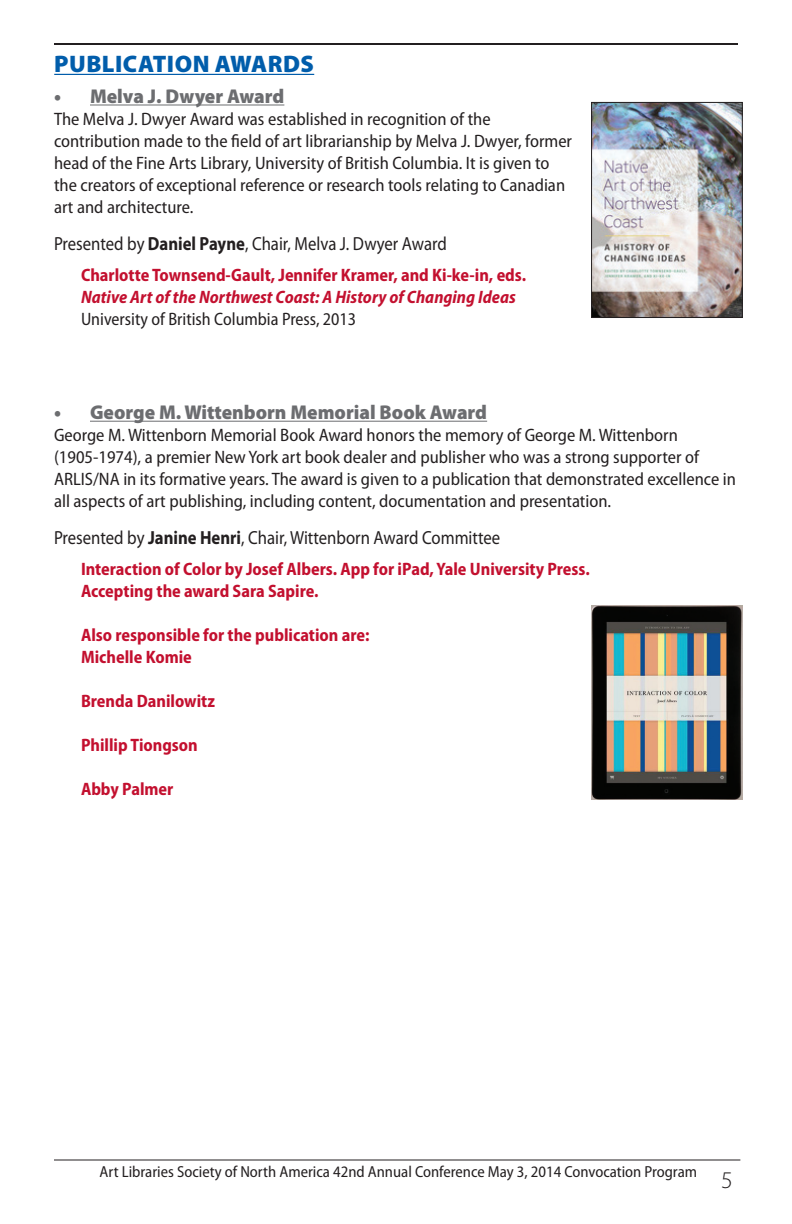
<style>
.page{position:relative;width:792px;height:1224px;background:#fff}
.page>*{position:absolute;margin:0;border:0;box-sizing:border-box;transform-origin:0 0}
.t1{font:900 24px "Myriad Pro";color:#015dab}
.t2{font:300 24px "Myriad Pro";color:#231f20}
.t3{font:900 20px "Myriad Pro";color:#6c6d70}
.t4{font:19px "Myriad Pro";color:#231f20;scale:.88 1}
.t5{font:semi-condensed 18px/22px "Myriad Pro";color:#231f20}
.t6{font:700 semi-condensed 18px/22px "Myriad Pro";color:#c3102f}
.t7{font:italic 700 semi-condensed 18px "Myriad Pro";color:#c3102f}
.t8{font:semi-condensed 16px "Myriad Pro";color:#231f20}
.s1{font-weight:700}
</style>
<div class="page">
<hr style="left:54px;top:1160px;width:686px;height:1px;background:#231f20">
<hr style="left:54px;top:43px;width:684px;height:2px;background:#231f20">
<hr style="left:54px;top:74px;width:260px;height:1px;background:#015dab">
<hr style="left:90px;top:104px;width:194px;height:1px;background:#6c6d70">
<hr style="left:90px;top:421px;width:397px;height:1px;background:#6c6d70">
<img style="left:593px;top:104px;width:148px;height:212px">
<div style="left:591px;top:102px;width:152px;height:216px;border:1px solid #231f20"></div>
<img style="left:592px;top:605px;width:150px;height:194px">
<h1 class="t1" style="left:54px;top:50px;width:46px">Publicati</h1>
<h1 class="t1" style="left:175px;top:50px;width:138px">on Awards</h1>
<p class="t3" style="left:54px;top:85px;width:232px">• Melva J. Dwyer Award</p>
<p class="t5" style="left:54px;top:108px;width:520px">The Melva J. Dwyer Award was established in recognition of the contribution made to the field of art librarianship by Melva J. Dwyer, former head of the Fine Arts Library, University of British Columbia. It is given to the creators of exceptional reference or research tools relating to Canadian art and architecture.</p>
<p class="t4" style="left:54px;top:233px;width:448px">Presented by <span class="s1">Daniel Payne</span>, Chair, Melva J. Dwyer Award</p>
<p class="t6" style="left:81px;top:264px;width:447px">Charlotte Townsend-Gault, Jennifer Kramer, and Ki-ke-in, eds.</p>
<p class="t7" style="left:81px;top:287px;width:436px">Native Art of the Northwest Coast: A History of Changing Ideas</p>
<p class="t5" style="left:81px;top:309px;width:277px">University of British Columbia Press, 2013</p>
<p class="t3" style="left:54px;top:401px;width:435px">• George M. Wittenborn Memorial Book Award</p>
<p class="t5" style="left:54px;top:425px;width:684px">George M. Wittenborn Memorial Book Award honors the memory of George M. Wittenborn (1905-1974), a premier New York art book dealer and publisher who was a strong supporter of ARLIS/NA in its formative years. The award is given to a publication that demonstrated excellence in all aspects of art publishing, including content, documentation and presentation.</p>
<p class="t4" style="left:54px;top:528px;width:509px">Presented by <span class="s1">Janine Henri</span>, Chair, Wittenborn Award Committee</p>
<p class="t6" style="left:81px;top:559px;width:510px">Interaction of Color by Josef Albers. App for iPad, Yale University Press.<br>Accepting the award Sara Sapire.</p>
<p class="t6" style="left:81px;top:625px;width:290px">Also responsible for the publication are:<br>Michelle Komie</p>
<p class="t6" style="left:81px;top:691px;width:135px">Brenda Danilowitz</p>
<p class="t6" style="left:81px;top:735px;width:118px">Phillip Tiongson</p>
<p class="t6" style="left:81px;top:779px;width:94px">Abby Palmer</p>
<p class="t8" style="left:100px;top:1162px;width:599px">Art Libraries Society of North America 42nd Annual Conference May 3, 2014 Convocation Program</p>
<h1 class="t2" style="left:721px;top:1166px;width:13px">5</h1>
</div>
